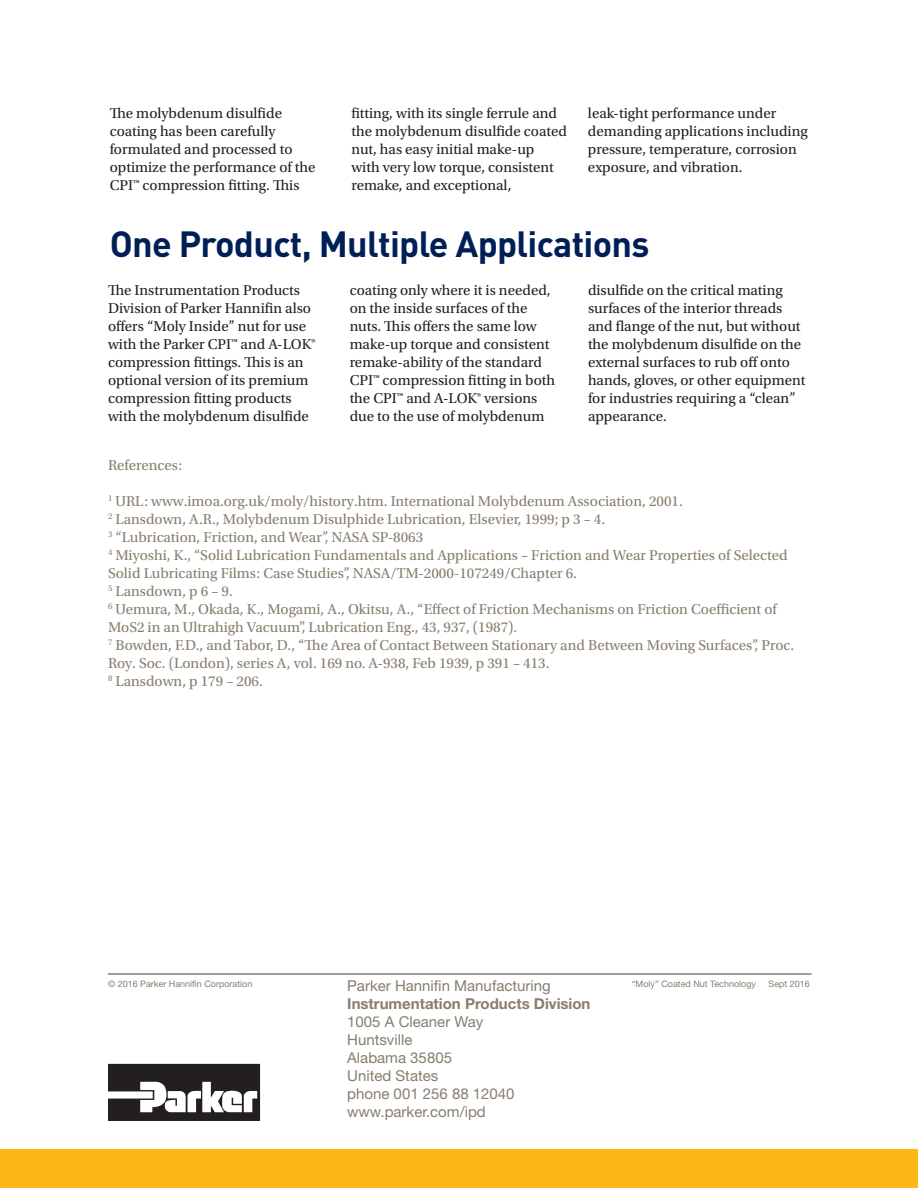
<style>
.page{position:relative;width:918px;height:1188px;background:#fff}
.page>*{position:absolute;margin:0;border:0;box-sizing:border-box;transform-origin:0 0}
.t1{font:700 36px "DINOT";letter-spacing:-.02em;color:#001f56}
.t2{font:15px/18px "Utopia Std";color:#231f20}
.t3{font:15px/18px "Utopia Std";color:#887d6e}
.t4{font:15px/18px "Helvetica Neue LT Std";color:#887d6e}
.t5{font:700 15px "Helvetica Neue LT Std";color:#887d6e}
.t6{font:9px "Helvetica Neue LT Std";color:#887d6e}
</style>
<div class="page">
<div style="left:0;top:1150px;width:918px;height:38px;background:#fcb814"></div>
<svg style="left:108px;top:1064px;width:152px;height:57px"></svg>
<hr style="left:108px;top:973px;width:704px;height:2px;background:#887d6e">
<p class="t2" style="left:110px;top:105px;width:207px">The molybdenum disulfide coating has been carefully formulated and processed to optimize the performance of the<br>CPI™ compression fitting. This</p>
<p class="t2" style="left:351px;top:105px;width:217px">fitting, with its single ferrule and the molybdenum disulfide coated nut, has easy initial make-up<br>with very low torque, consistent remake, and exceptional,</p>
<p class="t2" style="left:588px;top:105px;width:221px">leak-tight performance under demanding applications including pressure, temperature, corrosion exposure, and vibration.</p>
<h1 class="t1" style="left:110px;top:220px;width:541px">One Product, Multiple Applications</h1>
<p class="t2" style="left:108px;top:281px;width:209px">The Instrumentation Products<br>Division of Parker Hannifin also offers “Moly Inside” nut for use with the Parker CPI™ and A-LOK® compression fittings. This is an optional version of its premium compression fitting products with the molybdenum disulfide</p>
<p class="t2" style="left:350px;top:281px;width:207px">coating only where it is needed, on the inside surfaces of the nuts. This offers the same low make-up torque and consistent remake-ability of the standard<br>CPI™ compression fitting in both the CPI™ and A-LOK® versions due to the use of molybdenum</p>
<p class="t2" style="left:588px;top:281px;width:219px">disulfide on the critical mating surfaces of the interior threads and flange of the nut, but without the molybdenum disulfide on the external surfaces to rub off onto hands, gloves, or other equipment for industries requiring a “clean” appearance.</p>
<p class="t3" style="left:108px;top:456px;width:76px">References:</p>
<p class="t3" style="left:108px;top:492px;width:688px"><sup>1</sup> URL: www.imoa.org.uk/moly/history.htm. International Molybdenum Association, 2001.<br><sup>2</sup> Lansdown, A.R., Molybdenum Disulphide Lubrication, Elsevier, 1999; p 3 – 4.<br><sup>3</sup> “Lubrication, Friction, and Wear”, NASA SP-8063<br><sup>4</sup> Miyoshi, K., “Solid Lubrication Fundamentals and Applications – Friction and Wear Properties of Selected Solid Lubricating Films: Case Studies”, NASA/TM-2000-107249/Chapter 6.<br><sup>5</sup> Lansdown, p 6 – 9.<br><sup>6</sup> Uemura, M., Okada, K., Mogami, A., Okitsu, A., “Effect of Friction Mechanisms on Friction Coefficient of MoS2 in an Ultrahigh Vacuum”, Lubrication Eng., 43, 937, (1987).<br><sup>7</sup> Bowden, F.D., and Tabor, D., “The Area of Contact Between Stationary and Between Moving Surfaces”, Proc.<br>Roy. Soc. (London), series A, vol. 169 no. A-938, Feb 1939, p 391 – 413.<br><sup>8</sup> Lansdown, p 179 – 206.</p>
<p class="t6" style="left:108px;top:978px;width:146px">© 2016 Parker Hannifin Corporation</p>
<p class="t4" style="left:347px;top:976px;width:205px">Parker Hannifin Manufacturing</p>
<p class="t6" style="left:632px;top:978px;width:126px">“Moly” Coated Nut Technology</p>
<p class="t6" style="left:769px;top:978px;width:43px">Sept 2016</p>
<p class="t5" style="left:347px;top:994px;width:245px">Instrumentation Products Division</p>
<p class="t4" style="left:347px;top:1012px;width:169px">1005 A Cleaner Way<br>Huntsville<br>Alabama 35805<br>United States<br>phone 001 256 88 12040 www.parker.com/ipd</p>
</div>
